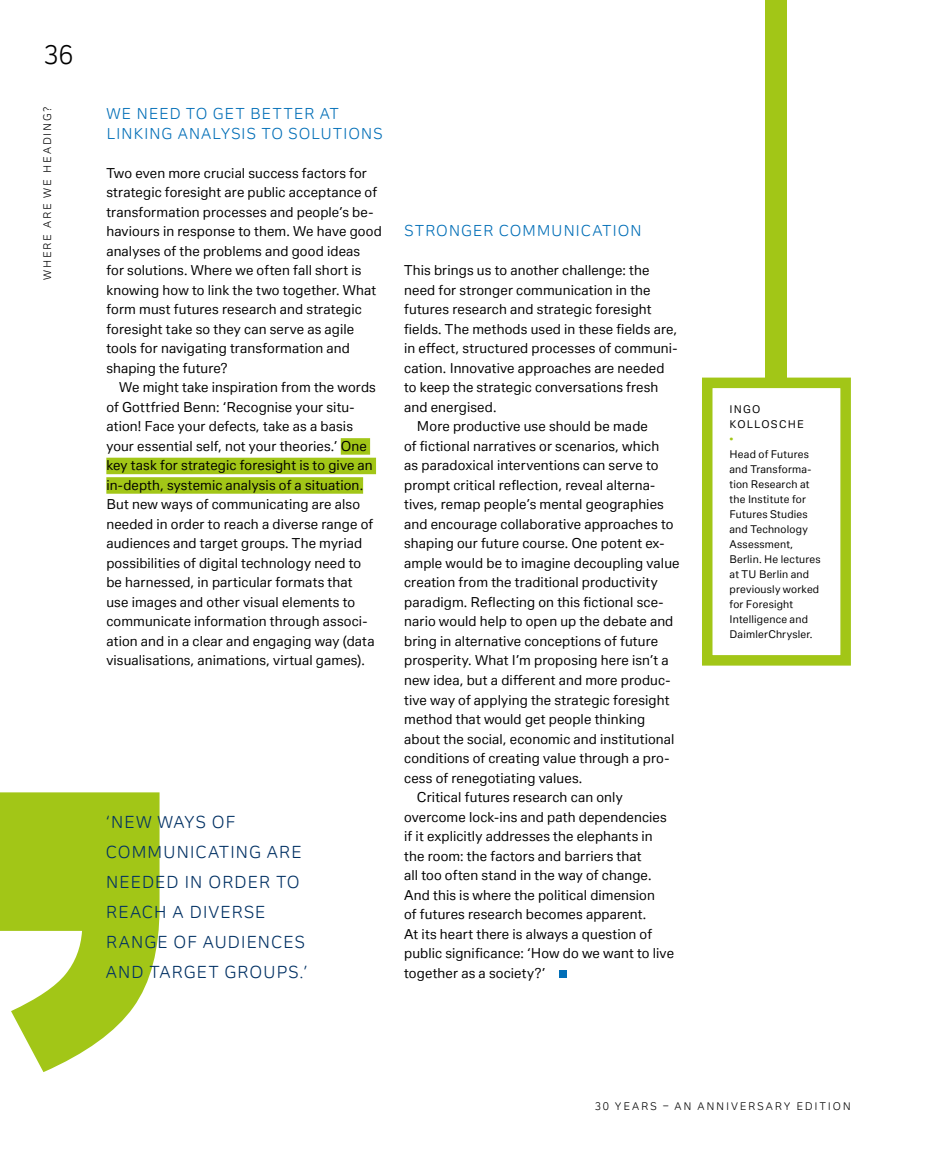
<style>
.page{position:relative;width:936px;height:1149px;background:#fff}
.page>*{position:absolute;margin:0;border:0;box-sizing:border-box;transform-origin:0 0}
.t1{font:25.5px "Deutsche Bank Display";color:#000}
.t2{font:16.5px/30px "Deutsche Bank Display";letter-spacing:.04em;color:#003063}
.t3{font:15px/19.5px "Deutsche Bank Display";letter-spacing:.05em;color:#006eb7}
.t4{font:13.5px/19.5px "Deutsche Bank Text";letter-spacing:.01em;color:#000}
.t5{font:10.5px/15px "Deutsche Bank Text";letter-spacing:.02em;color:#000}
.t6{font:10.5px "Deutsche Bank Display";letter-spacing:.17em;color:#000}
.t7{font:10.5px/15px "Deutsche Bank Text";letter-spacing:.115em;color:#000}
.t8{font:10.5px "Deutsche Bank Text";color:#a2c617}
</style>
<div class="page">
<div style="left:559px;top:969px;width:7px;height:8px;background:#006eb7"></div>
<div style="left:702px;top:377px;width:148px;height:288px;border:10px solid #a2c617"></div>
<div style="left:341px;top:438px;width:29px;height:16px;background:#a2c617"></div>
<div style="left:106px;top:457px;width:270px;height:17px;background:#a2c617"></div>
<div style="left:106px;top:477px;width:257px;height:16px;background:#a2c617"></div>
<div style="left:765px;top:0;width:22px;height:377px;background:#a2c617"></div>
<svg style="left:0;top:792px;width:159px;height:279px;fill:#a2c617"></svg>
<h1 class="t1" style="left:43px;top:39px;width:32px">36</h1>
<p class="t6" style="left:41px;top:280px;width:175px;rotate:-90deg">WHERE ARE WE HEADING?</p>
<p class="t3" style="left:106px;top:104px;width:278px">WE NEED TO GET BETTER AT<br>LINKING ANALYSIS TO SOLUTIONS</p>
<p class="t4" style="left:106px;top:163px;width:277px">Two even more crucial success factors for strategic foresight are public acceptance of transformation processes and people’s be&shy;haviours in response to them. We have good analyses of the problems and good ideas<br>for solutions. Where we often fall short is knowing how to link the two together. What form must futures research and strategic foresight take so they can serve as agile tools for navigating transformation and shaping the future?</p>
<p class="t4" style="left:106px;top:377px;width:271px;text-indent:13px">We might take inspiration from the words of Gottfried Benn: ‘Recognise your situ&shy;ation! Face your defects, take as a basis your essential self, not your theories.’ One key task for strategic foresight is to give an in-depth, systemic analysis of a situation.<br>But new ways of communicating are also needed in order to reach a diverse range of audiences and target groups. The myriad possibilities of digital technology need to be harnessed, in particular formats that use images and other visual elements to communicate information through associ&shy;ation and in a clear and engaging way (data visualisations, animations, virtual games).</p>
<p class="t2" style="left:106px;top:806px;width:203px">‘NEW WAYS OF<br>COMMUNICATING ARE<br>NEEDED IN ORDER TO<br>REACH A DIVERSE<br>RANGE OF AUDIENCES<br>AND TARGET GROUPS.’</p>
<p class="t3" style="left:404px;top:221px;width:239px">STRONGER COMMUNICATION</p>
<p class="t4" style="left:404px;top:260px;width:247px">This brings us to another challenge: the</p>
<p class="t4" style="left:404px;top:280px;width:248px">need for stronger communication in the</p>
<p class="t4" style="left:404px;top:299px;width:249px">futures research and strategic foresight</p>
<p class="t4" style="left:404px;top:319px;width:274px">fields. The methods used in these fields are,</p>
<p class="t4" style="left:404px;top:338px;width:275px">in effect, structured processes of communi-</p>
<p class="t4" style="left:404px;top:358px;width:262px">cation. Innovative approaches are needed</p>
<p class="t4" style="left:404px;top:377px;width:256px">to keep the strategic conversations fresh</p>
<p class="t4" style="left:404px;top:397px;width:94px">and energised.</p>
<p class="t4" style="left:417px;top:416px;width:232px">More productive use should be made</p>
<p class="t4" style="left:404px;top:436px;width:256px">of fictional narratives or scenarios, which</p>
<p class="t4" style="left:404px;top:455px;width:256px">as paradoxical interventions can serve to</p>
<p class="t4" style="left:404px;top:475px;width:252px">prompt critical reflection, reveal alterna-</p>
<p class="t4" style="left:404px;top:494px;width:261px">tives, remap people’s mental geographies</p>
<p class="t4" style="left:404px;top:514px;width:271px">and encourage collaborative approaches to</p>
<p class="t4" style="left:404px;top:533px;width:262px">shaping our future course. One potent ex-</p>
<p class="t4" style="left:404px;top:553px;width:277px">ample would be to imagine decoupling value</p>
<p class="t4" style="left:404px;top:572px;width:255px">creation from the traditional productivity</p>
<p class="t4" style="left:404px;top:592px;width:261px">paradigm. Reflecting on this fictional sce-</p>
<p class="t4" style="left:404px;top:611px;width:271px">nario would help to open up the debate and</p>
<p class="t4" style="left:404px;top:631px;width:255px">bring in alternative conceptions of future</p>
<p class="t4" style="left:404px;top:650px;width:266px">prosperity. What I’m proposing here isn’t a</p>
<p class="t4" style="left:404px;top:670px;width:268px">new idea, but a different and more produc-</p>
<p class="t4" style="left:404px;top:689px;width:267px">tive way of applying the strategic foresight</p>
<p class="t4" style="left:404px;top:709px;width:243px">method that would get people thinking</p>
<p class="t4" style="left:404px;top:728px;width:272px">about the social, economic and institutional</p>
<p class="t4" style="left:404px;top:748px;width:267px">conditions of creating value through a pro-</p>
<p class="t4" style="left:404px;top:767px;width:180px">cess of renegotiating values.</p>
<p class="t4" style="left:417px;top:787px;width:207px">Critical futures research can only</p>
<p class="t4" style="left:404px;top:806px;width:264px">overcome lock-ins and path dependencies</p>
<p class="t4" style="left:404px;top:826px;width:250px">if it explicitly addresses the elephants in</p>
<p class="t4" style="left:404px;top:845px;width:239px">the room: the factors and barriers that</p>
<p class="t4" style="left:404px;top:864px;width:249px">all too often stand in the way of change.</p>
<p class="t4" style="left:404px;top:884px;width:252px">And this is where the political dimension</p>
<p class="t4" style="left:404px;top:903px;width:244px">of futures research becomes apparent.</p>
<p class="t4" style="left:404px;top:923px;width:249px">At its heart there is always a question of</p>
<p class="t4" style="left:404px;top:942px;width:271px">public significance: ‘How do we want to live</p>
<p class="t4" style="left:404px;top:962px;width:143px">together as a society?’</p>
<p class="t7" style="left:729px;top:401px;width:76px">INGO<br>KOLLOSCHE</p>
<p class="t8" style="left:729px;top:432px;width:5px">•</p>
<p class="t5" style="left:729px;top:446px;width:93px">Head of Futures and Transforma&shy;tion Research at the Institute for<br>Futures Studies and Technology<br>Assessment,<br>Berlin. He lectures at TU Berlin and previously worked for Foresight<br>Intelligence and<br>DaimlerChrysler.</p>
<p class="t6" style="left:594px;top:1099px;width:258px">30 YEARS – AN ANNIVERSARY EDITION</p>
</div>
